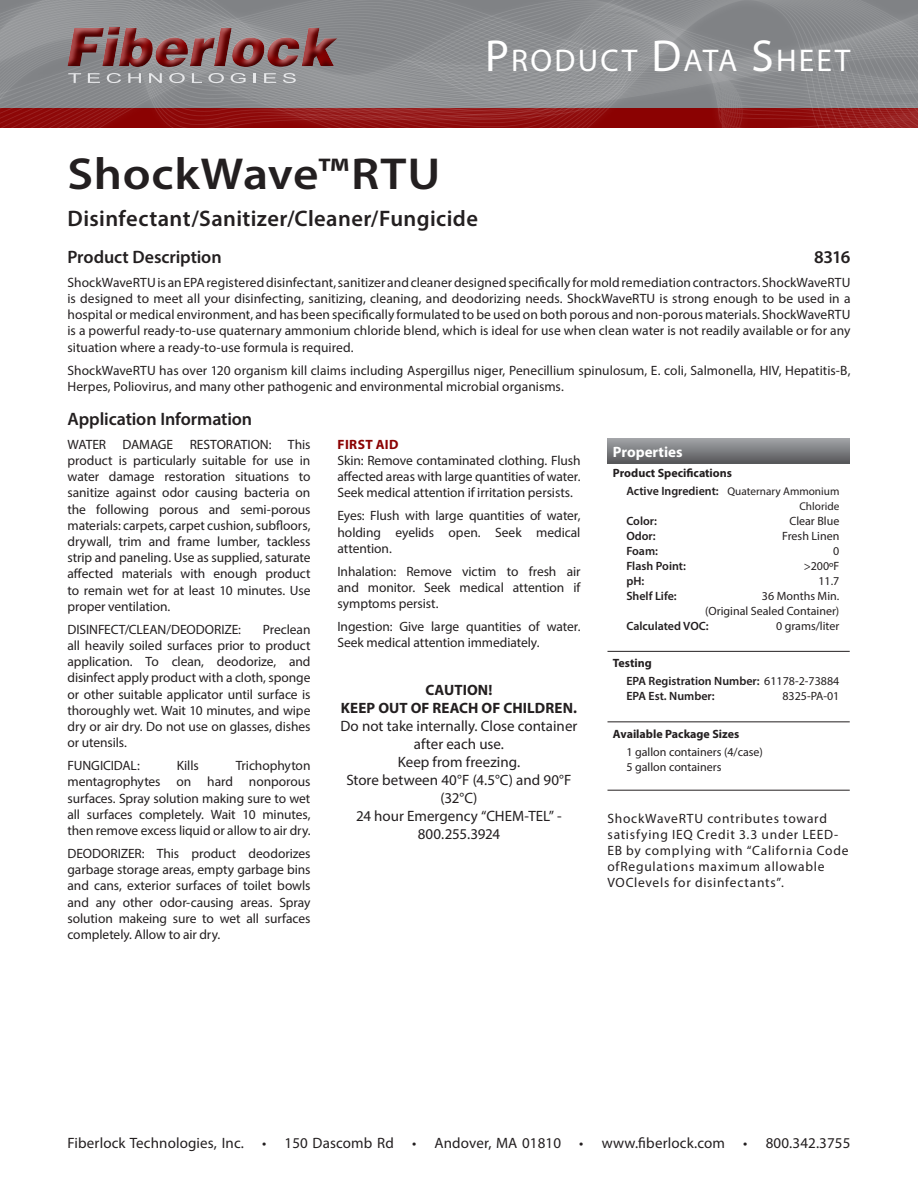
<style>
.page{position:relative;width:918px;height:1188px;background:#fff}
.page>*{position:absolute;margin:0;border:0;box-sizing:border-box;transform-origin:0 0}
.Product_Name_-_PDS{font:600 45px "Myriad Pro";letter-spacing:.015em;color:#231f20;scale:1.1 1}
.t1{font:31.5px "Myriad Pro";letter-spacing:.07em;color:#fff}
.Product_Name__Expand{font:600 22.5px "Myriad Pro";letter-spacing:.02em;color:#231f20}
.Product_Number_-_PDS{font:600 18px "Myriad Pro";letter-spacing:-.005em;color:#231f20}
.Caution_Regular_-_PD{font:15px/18px "Myriad Pro";letter-spacing:.005em;color:#231f20;text-align:center}
.Caution__Bold__-_PDS{font:700 15px "Myriad Pro";letter-spacing:.01em;color:#231f20}
.t2{font:700 15px "Myriad Pro";color:#fff}
.Paragraph_9pt_-_PDS{font:13.5px/16.2px "Myriad Pro";color:#231f20;text-align:justify}
.Paragraph_9pt_-_PDS-2{font:13.5px/16.2px "Myriad Pro";letter-spacing:.055em;color:#231f20}
.Section_Header__Red{font:700 13.5px "Myriad Pro";letter-spacing:.03em;color:#8b0202}
.t3{font:12px "Myriad Pro";color:#231f20}
.t4{font:600 12px "Myriad Pro";color:#231f20}
.t5{font:700 12px "Myriad Pro";color:#231f20}
.t6{font:11.25px "Myriad Pro";color:#231f20}
.s1{font-size:45px}
.s2{font-weight:600;font-size:12px}
.s3{font-weight:400}
</style>
<div class="page">
<img style="left:0;top:0;width:918px;height:128px">
<svg style="left:68px;top:73px;width:13px;height:10px"></svg>
<svg style="left:88px;top:73px;width:12px;height:10px"></svg>
<svg style="left:107px;top:73px;width:14px;height:10px"></svg>
<svg style="left:128px;top:73px;width:13px;height:10px"></svg>
<svg style="left:149px;top:73px;width:13px;height:10px"></svg>
<svg style="left:169px;top:73px;width:16px;height:10px"></svg>
<svg style="left:192px;top:73px;width:10px;height:10px"></svg>
<svg style="left:208px;top:73px;width:16px;height:10px"></svg>
<svg style="left:231px;top:73px;width:15px;height:10px"></svg>
<svg style="left:254px;top:73px;width:2px;height:10px"></svg>
<svg style="left:264px;top:73px;width:12px;height:10px"></svg>
<svg style="left:283px;top:73px;width:13px;height:10px"></svg>
<div style="left:66px;top:24px;width:273px;height:44px;background:#231f20;opacity:.75"></div>
<svg style="left:608px;top:439px;width:242px;height:25px;background:#7a7b7e"></svg>
<hr style="left:608px;top:651px;width:242px;height:1px;background:#231f20">
<hr style="left:608px;top:721px;width:242px;height:1px;background:#231f20">
<hr style="left:608px;top:790px;width:242px;height:1px;background:#231f20">
<h2 class="t1" style="left:485px;top:41px;width:367px"><span class="s1">P</span>RODUCT <span class="s1">D</span>ATA <span class="s1">S</span>HEET</h2>
<p class="Product_Name_-_PDS" style="left:68px;top:145px;width:340px">ShockWave™RTU</p>
<p class="Product_Name__Expand" style="left:68px;top:204px;width:412px">Disinfectant/Sanitizer/Cleaner/Fungicide</p>
<h3 class="Product_Number_-_PDS" style="left:68px;top:246px;width:156px">Product Description</h3>
<p class="Product_Number_-_PDS" style="left:814px;top:246px;width:38px">8316</p>
<p class="Paragraph_9pt_-_PDS" style="left:68px;top:274px;width:785px">ShockWaveRTU is an EPA registered disinfectant, sanitizer and cleaner designed specifically for mold remediation contractors. ShockWaveRTU is designed to meet all your disinfecting, sanitizing, cleaning, and deodorizing needs. ShockWaveRTU is strong enough to be used in a hospital or medical environment, and has been specifically formulated to be used on both porous and non-porous materials. ShockWaveRTU is a powerful ready-to-use quaternary ammonium chloride blend, which is ideal for use when clean water is not readily available or for any situation where a ready-to-use formula is required.</p>
<p class="Paragraph_9pt_-_PDS" style="left:68px;top:362px;width:785px">ShockWaveRTU has over 120 organism kill claims including Aspergillus niger, Penecillium spinulosum, E. coli, Salmonella, HIV, Hepatitis-B,<br>Herpes, Poliovirus, and many other pathogenic and environmental microbial organisms.</p>
<h3 class="Product_Number_-_PDS" style="left:68px;top:408px;width:186px">Application Information</h3>
<p class="Paragraph_9pt_-_PDS" style="left:68px;top:436px;width:245px">WATER DAMAGE RESTORATION: This product is particularly suitable for use in water damage restoration situations to sanitize against odor causing bacteria on the following porous and semi-porous materials: carpets, carpet cushion, subfloors, drywall, trim and frame lumber, tackless strip and paneling. Use as supplied, saturate affected materials with enough product to remain wet for at least 10 minutes. Use proper ventilation.</p>
<p class="Paragraph_9pt_-_PDS" style="left:68px;top:621px;width:175px">DISINFECT/CLEAN/DEODORIZE:</p>
<p class="Paragraph_9pt_-_PDS" style="left:68px;top:621px;width:245px;text-indent:195px">Preclean all heavily soiled surfaces prior to product application. To clean, deodorize, and disinfect apply product with a cloth, sponge or other suitable applicator until surface is thoroughly wet. Wait 10 minutes, and wipe dry or air dry. Do not use on glasses, dishes or utensils.</p>
<p class="Paragraph_9pt_-_PDS" style="left:68px;top:757px;width:74px">FUNGICIDAL:</p>
<p class="Paragraph_9pt_-_PDS" style="left:177px;top:757px;width:23px">Kills</p>
<p class="Paragraph_9pt_-_PDS" style="left:68px;top:757px;width:245px;text-indent:168px">Trichophyton mentagrophytes on hard nonporous surfaces. Spray solution making sure to wet all surfaces completely. Wait 10 minutes, then remove excess liquid or allow to air dry.</p>
<p class="Paragraph_9pt_-_PDS" style="left:68px;top:845px;width:245px">DEODORIZER: This product deodorizes garbage storage areas, empty garbage bins and cans, exterior surfaces of toilet bowls and any other odor-causing areas. Spray solution makeing sure to wet all surfaces completely. Allow to air dry.</p>
<p class="Section_Header__Red" style="left:338px;top:436px;width:62px">FIRST AID</p>
<p class="Paragraph_9pt_-_PDS" style="left:338px;top:452px;width:245px">Skin: Remove contaminated clothing. Flush affected areas with large quantities of water.<br>Seek medical attention if irritation persists.</p>
<p class="Paragraph_9pt_-_PDS" style="left:338px;top:508px;width:245px">Eyes: Flush with large quantities of water, holding eyelids open. Seek medical attention.</p>
<p class="Paragraph_9pt_-_PDS" style="left:338px;top:563px;width:245px">Inhalation: Remove victim to fresh air and monitor. Seek medical attention if symptoms persist.</p>
<p class="Paragraph_9pt_-_PDS" style="left:338px;top:618px;width:245px">Ingestion: Give large quantities of water.<br>Seek medical attention immediately.</p>
<p class="Caution__Bold__-_PDS" style="left:426px;top:680px;width:68px">CAUTION!</p>
<p class="Caution__Bold__-_PDS" style="left:341px;top:698px;width:238px">KEEP OUT OF REACH OF CHILDREN.</p>
<p class="Caution_Regular_-_PD" style="left:341px;top:717px;width:238px">Do not take internally. Close container after each use.</p>
<p class="Caution_Regular_-_PD" style="left:398px;top:753px;width:124px">Keep from freezing.</p>
<p class="Caution_Regular_-_PD" style="left:346px;top:771px;width:227px">Store between 40°F (4.5°C) and 90°F (32°C)</p>
<p class="Caution_Regular_-_PD" style="left:356px;top:807px;width:207px">24 hour Emergency “CHEM-TEL” -<br>800.255.3924</p>
<p class="Paragraph_9pt_-_PDS-2" style="left:608px;top:810px;width:243px">ShockWaveRTU contributes toward satisfying IEQ Credit 3.3 under LEED-EB by complying with “California Code ofRegulations maximum allowable VOClevels for disinfectants”.</p>
<p class="t2" style="left:613px;top:442px;width:71px">Properties</p>
<p class="t5" style="left:613px;top:465px;width:121px">Product Specifications</p>
<p class="t6" style="left:626px;top:484px;width:215px"><span class="s2">Active Ingredient:</span> Quaternary Ammonium</p>
<p class="t6" style="left:799px;top:499px;width:41px">Chloride</p>
<p class="t4" style="left:626px;top:513px;width:32px">Color:</p>
<p class="t3" style="left:789px;top:513px;width:52px">Clear Blue</p>
<p class="t4" style="left:626px;top:528px;width:31px">Odor:</p>
<p class="t3" style="left:782px;top:528px;width:59px">Fresh Linen</p>
<p class="t4" style="left:626px;top:543px;width:33px">Foam:</p>
<p class="t3" style="left:833px;top:543px;width:8px">0</p>
<p class="t4" style="left:626px;top:558px;width:61px">Flash Point:</p>
<p class="t3" style="left:804px;top:558px;width:37px">&gt;200ºF</p>
<p class="t4" style="left:626px;top:573px;width:19px">pH:</p>
<p class="t3" style="left:818px;top:573px;width:22px">11.7</p>
<p class="t4" style="left:626px;top:588px;width:52px">Shelf Life:</p>
<p class="t3" style="left:762px;top:588px;width:79px">36 Months Min.</p>
<p class="t3" style="left:705px;top:603px;width:136px">(Original Sealed Container)</p>
<p class="t4" style="left:626px;top:618px;width:84px">Calculated VOC:</p>
<p class="t3" style="left:776px;top:618px;width:65px">0 grams/liter</p>
<p class="t5" style="left:613px;top:655px;width:40px">Testing</p>
<p class="t4" style="left:626px;top:673px;width:215px">EPA Registration Number: <span class="s3">61178-2-73884</span></p>
<p class="t4" style="left:626px;top:688px;width:90px">EPA Est. Number:</p>
<p class="t3" style="left:782px;top:689px;width:58px">8325-PA-01</p>
<p class="t5" style="left:613px;top:726px;width:128px">Available Package Sizes</p>
<p class="t3" style="left:626px;top:744px;width:138px">1 gallon containers (4/case)</p>
<p class="t3" style="left:626px;top:759px;width:97px">5 gallon containers</p>
<p class="Caution_Regular_-_PD" style="left:67px;top:1133px;width:785px">Fiberlock Technologies, Inc. • 150 Dascomb Rd • Andover, MA 01810 • www.fiberlock.com • 800.342.3755</p>
</div>
